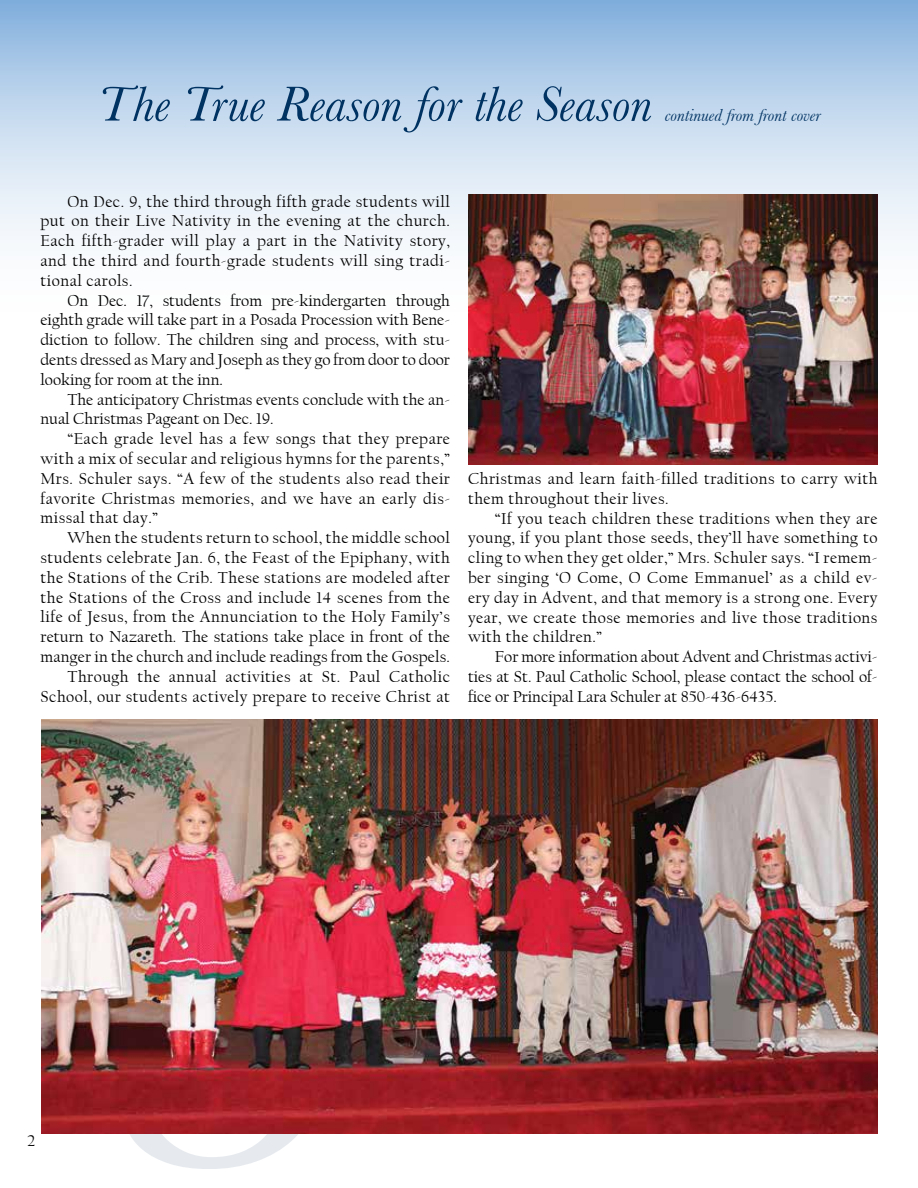
<style>
.page{position:relative;width:918px;height:1188px;background:#fff}
.page>*{position:absolute;margin:0;border:0;box-sizing:border-box;transform-origin:0 0}
.t1{font:italic 51px "Baskerville";color:#003262}
.t2{font:italic 18px "Baskerville";color:#003262}
.t3{font:16.5px/19.8px "Californian FB";letter-spacing:.03em;color:#000;text-align:justify}
.t4{font:16.5px/19.8px "Californian FB";color:#000}
</style>
<div class="page">
<svg style="left:0;top:0;width:918px;height:240px"></svg>
<img style="left:41px;top:720px;width:837px;height:414px">
<img style="left:468px;top:194px;width:410px;height:270px">
<h1 class="t1" style="left:97px;top:74px;width:556px">The True Reason for the Season</h1>
<p class="t2" style="left:665px;top:104px;width:157px">continued from front cover</p>
<p class="t3" style="left:41px;top:192px;width:411px;text-indent:27px">On Dec. 9, the third through fifth grade students will put on their Live Nativity in the evening at the church.<br>Each fifth-grader will play a part in the Nativity story, and the third and fourth-grade students will sing tradi&shy;tional carols.</p>
<p class="t3" style="left:41px;top:291px;width:411px;text-indent:27px">On Dec. 17, students from pre-kindergarten through eighth grade will take part in a Posada Procession with Bene&shy;diction to follow. The children sing and process, with stu&shy;dents dressed as Mary and Joseph as they go from door to door looking for room at the inn.</p>
<p class="t4" style="left:41px;top:390px;width:411px;text-indent:27px">The anticipatory Christmas events conclude with the an&shy;nual Christmas Pageant on Dec. 19.</p>
<p class="t3" style="left:41px;top:429px;width:411px;text-indent:27px">“Each grade level has a few songs that they prepare with a mix of secular and religious hymns for the parents,” Mrs. Schuler says. “A few of the students also read their favorite Christmas memories, and we have an early dis&shy;missal that day.”</p>
<p class="t3" style="left:41px;top:528px;width:411px;text-align:right">When the students return to school, the middle school students celebrate Jan. 6, the Feast of the Epiphany, with the Stations of the Crib. These stations are modeled after the Stations of the Cross and include 14 scenes from the life of Jesus, from the Annunciation to the Holy Family’s return to Nazareth. The stations take place in front of the manger in the church and include readings from the Gospels.<br>Through the annual activities at St. Paul Catholic School, our students actively prepare to receive Christ at</p>
<p class="t3" style="left:468px;top:469px;width:411px">Christmas and learn faith-filled traditions to carry with them throughout their lives.</p>
<p class="t3" style="left:468px;top:509px;width:411px;text-indent:27px">“If you teach children these traditions when they are young, if you plant those seeds, they’ll have something to cling to when they get older,” Mrs. Schuler says. “I remem&shy;ber singing ‘O Come, O Come Emmanuel’ as a child ev&shy;ery day in Advent, and that memory is a strong one. Every year, we create those memories and live those traditions with the children.”</p>
<p class="t3" style="left:468px;top:647px;width:411px;text-indent:27px">For more information about Advent and Christmas activi&shy;ties at St. Paul Catholic School, please contact the school of&shy;fice or Principal Lara Schuler at 850-436-6435.</p>
<p class="t3" style="left:27px;top:1131px;width:10px">2</p>
</div>
